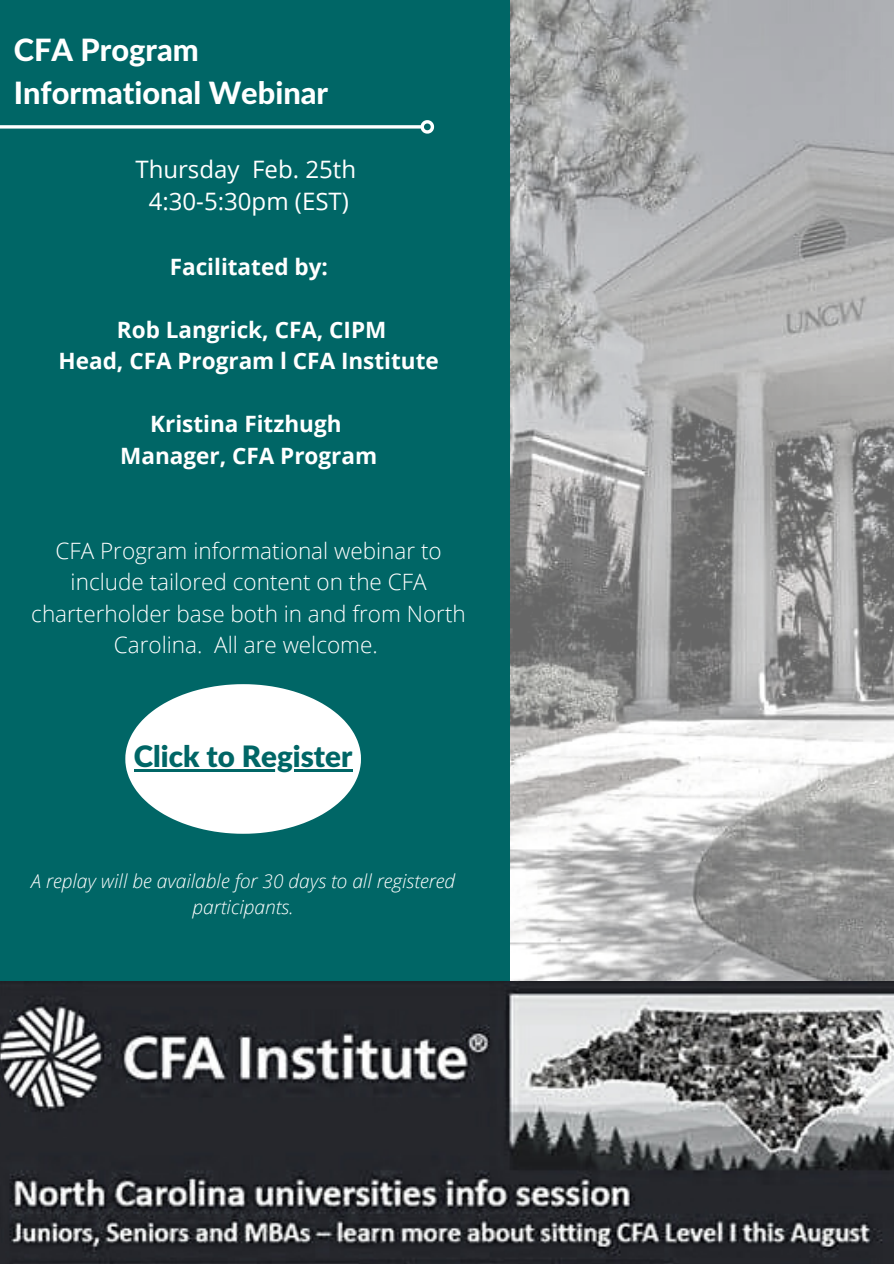
<style>
.page{position:relative;width:894px;height:1264px;background:#fff}
.page>*{position:absolute;margin:0;border:0;box-sizing:border-box;transform-origin:0 0}
.t1{font:800 30.75px "Lato Latin";color:#fff}
.t2{font:900 29.55px "Lato Latin";color:#066}
.t3{font:24px "Open Sans";color:#fff}
.t4{font:300 22.5px/31.5px "Open Sans";color:#fff;text-align:center}
.t5{font:700 22.5px "Open Sans";color:#fff}
.t6{font:italic 300 19.2px/26px "Open Sans";color:#fff;text-align:center}
</style>
<div class="page">
<img style="left:509px;top:0;width:384px;height:981px">
<div style="left:0;top:0;width:509px;height:1039px;background:#066"></div>
<img style="left:0;top:981px;width:893px;height:282px">
<svg style="left:125px;top:684px;width:236px;height:149px"></svg>
<hr style="left:134px;top:769px;width:218px;height:2px;background:#066">
<svg style="left:0;top:125px;width:418px;height:4px;background:#d7e7e7"></svg>
<svg style="left:418px;top:120px;width:17px;height:14px"></svg>
<p class="t1" style="left:14px;top:36px;width:186px">CFA Program</p>
<p class="t1" style="left:14px;top:79px;width:316px">Informational Webinar</p>
<p class="t3" style="left:135px;top:152px;width:222px">Thursday Feb. 25th</p>
<p class="t3" style="left:149px;top:185px;width:202px">4:30-5:30pm (EST)</p>
<p class="t5" style="left:170px;top:250px;width:160px">Facilitated by:</p>
<p class="t5" style="left:117px;top:314px;width:271px">Rob Langrick, CFA, CIPM</p>
<p class="t5" style="left:59px;top:345px;width:381px">Head, CFA Program l CFA Institute</p>
<p class="t5" style="left:150px;top:408px;width:193px">Kristina Fitzhugh</p>
<p class="t5" style="left:120px;top:440px;width:258px">Manager, CFA Program</p>
<p class="t4" style="left:31px;top:534px;width:436px">CFA Program informational webinar to include tailored content on the CFA charterholder base both in and from North Carolina. All are welcome.</p>
<p class="t2" style="left:134px;top:743px;width:220px">Click to Register</p>
<p class="t6" style="left:31px;top:867px;width:425px">A replay will be available for 30 days to all registered participants.</p>
</div>
